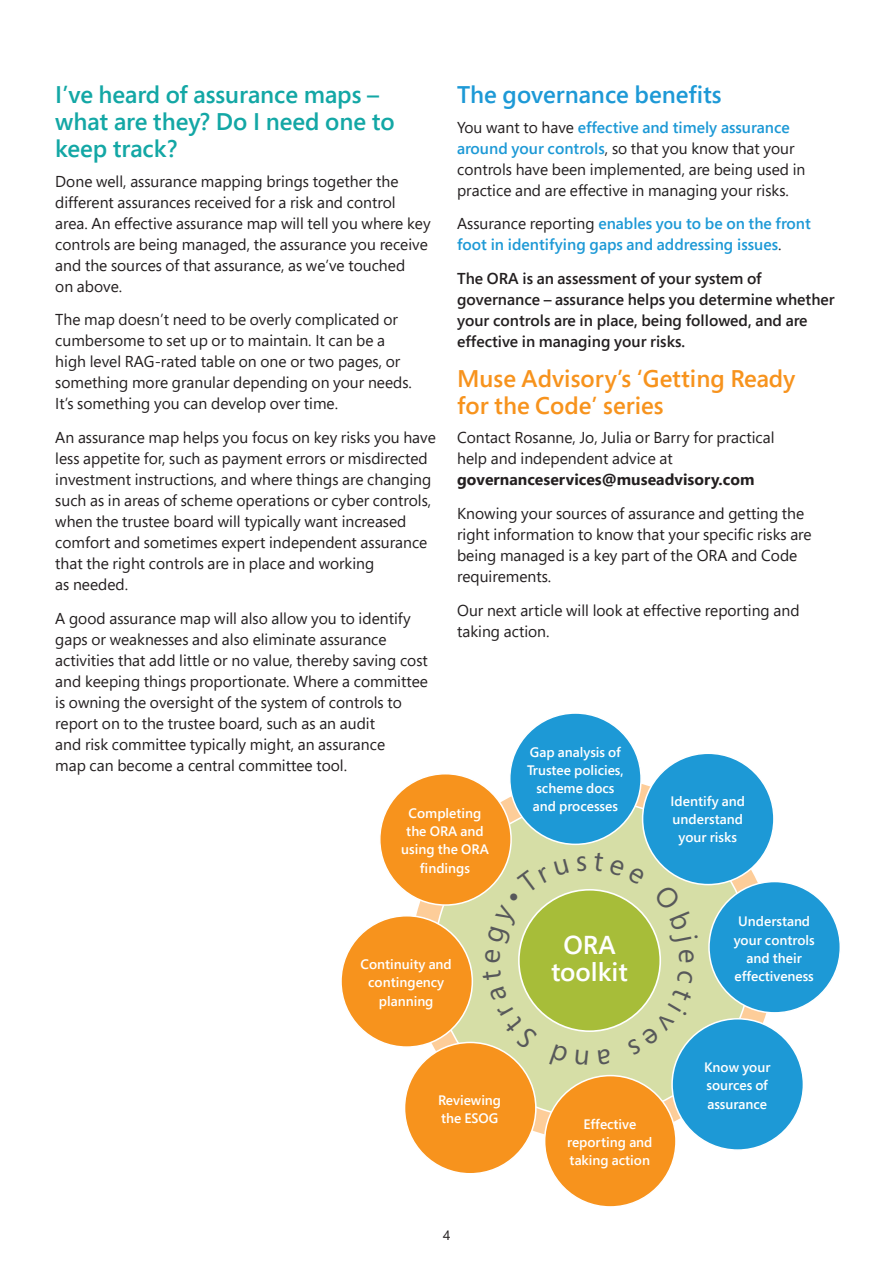
<style>
.page{position:relative;width:893px;height:1263px;background:#fff}
.page>*{position:absolute;margin:0;border:0;box-sizing:border-box;transform-origin:0 0}
.t1{font:600 25.8px/27.3px "Segoe Pro";color:#fff;text-align:center}
.t2{font:600 24px/27px "Segoe Pro";color:#13a7a5}
.t3{font:600 24px/27px "Segoe Pro";color:#f7931d}
.t4{font:600 24px "Segoe Pro";color:#1d99d6}
.t5{font:15.75px/21px "Segoe Pro";color:#231f20}
.t6{font:600 15.75px/21px "Segoe Pro";color:#231f20}
.t7{font:600 15.75px/21px "Segoe Pro";color:#1d99d6}
.t8{font:700 15.75px "Segoe Pro";color:#231f20}
.t9{font:600 13.65px/18.1px "Segoe Pro";color:#fff;text-align:center}
.t10{font:13.5px "Segoe Pro";color:#231f20}
.s1{font-weight:600;color:#1d99d6}
.s2{font-weight:400;color:#231f20}
</style>
<div class="page">
<div style="left:434px;top:800px;width:317px;height:317px;background:#d6dea6;border-radius:50%"></div>
<div style="left:510px;top:713px;width:131px;height:131px;background:#1d99d6;border-radius:50%"></div>
<div style="left:643px;top:753px;width:131px;height:131px;background:#1d99d6;border-radius:50%"></div>
<div style="left:709px;top:881px;width:131px;height:132px;background:#1d99d6;border-radius:50%"></div>
<div style="left:672px;top:1019px;width:131px;height:131px;background:#1d99d6;border-radius:50%"></div>
<div style="left:545px;top:1075px;width:131px;height:132px;background:#f7931d;border-radius:50%"></div>
<div style="left:405px;top:1042px;width:131px;height:132px;background:#f7931d;border-radius:50%"></div>
<div style="left:341px;top:916px;width:131px;height:131px;background:#f7931d;border-radius:50%"></div>
<div style="left:380px;top:774px;width:131px;height:131px;background:#f7931d;border-radius:50%"></div>
<div style="left:519px;top:890px;width:141px;height:141px;background:#a7bd39;border-radius:50%"></div>
<svg style="left:654px;top:884px;width:44px;height:59px"></svg>
<svg style="left:627px;top:970px;width:66px;height:85px"></svg>
<svg style="left:490px;top:986px;width:47px;height:63px"></svg>
<svg style="left:485px;top:859px;width:84px;height:104px"></svg>
<h2 class="t4" style="left:457px;top:78px;width:266px">The governance benefits</h2>
<p class="t5" style="left:457px;top:116px;width:350px">You want to have <span class="s1">effective and timely assurance around your controls</span>, so that you know that your controls have been implemented, are being used in practice and are effective in managing your risks.</p>
<p class="t7" style="left:457px;top:213px;width:355px"><span class="s2">Assurance reporting</span> enables you to be on the front foot in identifying gaps and addressing issues<span class="s2">.</span></p>
<p class="t6" style="left:457px;top:268px;width:379px">The ORA is an assessment of your system of governance – assurance helps you determine whether your controls are in place, being followed, and are effective in managing your risks.</p>
<h2 class="t3" style="left:457px;top:364px;width:340px">Muse Advisory’s ‘Getting Ready for the Code’ series</h2>
<p class="t5" style="left:457px;top:427px;width:319px">Contact Rosanne, Jo, Julia or Barry for practical help and independent advice at</p>
<p class="t8" style="left:457px;top:469px;width:299px">governanceservices@museadvisory.com</p>
<p class="t5" style="left:457px;top:503px;width:356px">Knowing your sources of assurance and getting the right information to know that your specific risks are being managed is a key part of the ORA and Code requirements.</p>
<p class="t5" style="left:457px;top:599px;width:344px">Our next article will look at effective reporting and taking action.</p>
<h2 class="t2" style="left:55px;top:81px;width:341px">I’ve heard of assurance maps – what are they? Do I need one to keep track?</h2>
<p class="t5" style="left:55px;top:170px;width:377px">Done well, assurance mapping brings together the different assurances received for a risk and control area. An effective assurance map will tell you where key controls are being managed, the assurance you receive and the sources of that assurance, as we’ve touched<br>on above.</p>
<p class="t5" style="left:55px;top:309px;width:358px">The map doesn’t need to be overly complicated or cumbersome to set up or to maintain. It can be a high level RAG-rated table on one or two pages, or something more granular depending on your needs.<br>It’s something you can develop over time.</p>
<p class="t5" style="left:55px;top:427px;width:382px">An assurance map helps you focus on key risks you have less appetite for, such as payment errors or misdirected investment instructions, and where things are changing such as in areas of scheme operations or cyber controls, when the trustee board will typically want increased comfort and sometimes expert independent assurance that the right controls are in place and working<br>as needed.</p>
<p class="t5" style="left:55px;top:607px;width:374px">A good assurance map will also allow you to identify gaps or weaknesses and also eliminate assurance activities that add little or no value, thereby saving cost and keeping things proportionate. Where a committee is owning the oversight of the system of controls to report on to the trustee board, such as an audit<br>and risk committee typically might, an assurance<br>map can become a central committee tool.</p>
<p class="t9" style="left:527px;top:742px;width:98px">Gap analysis of<br>Trustee policies, scheme docs and processes</p>
<p class="t9" style="left:670px;top:792px;width:76px">Identify and understand your risks</p>
<p class="t9" style="left:401px;top:804px;width:89px">Completing the ORA and using the ORA findings</p>
<p class="t9" style="left:361px;top:955px;width:93px">Continuity and contingency planning</p>
<p class="t9" style="left:438px;top:1091px;width:64px;text-align:left">Reviewing the ESOG</p>
<p class="t10" style="left:443px;top:1226px;width:9px">4</p>
<h1 class="t1" style="left:551px;top:930px;width:78px">ORA toolkit</h1>
<p class="t9" style="left:567px;top:1115px;width:87px">Effective reporting and taking action</p>
<p class="t9" style="left:734px;top:912px;width:82px">Understand your controls and their effectiveness</p>
<p class="t9" style="left:704px;top:1058px;width:68px;text-align:left">Know your sources of assurance</p>
</div>
